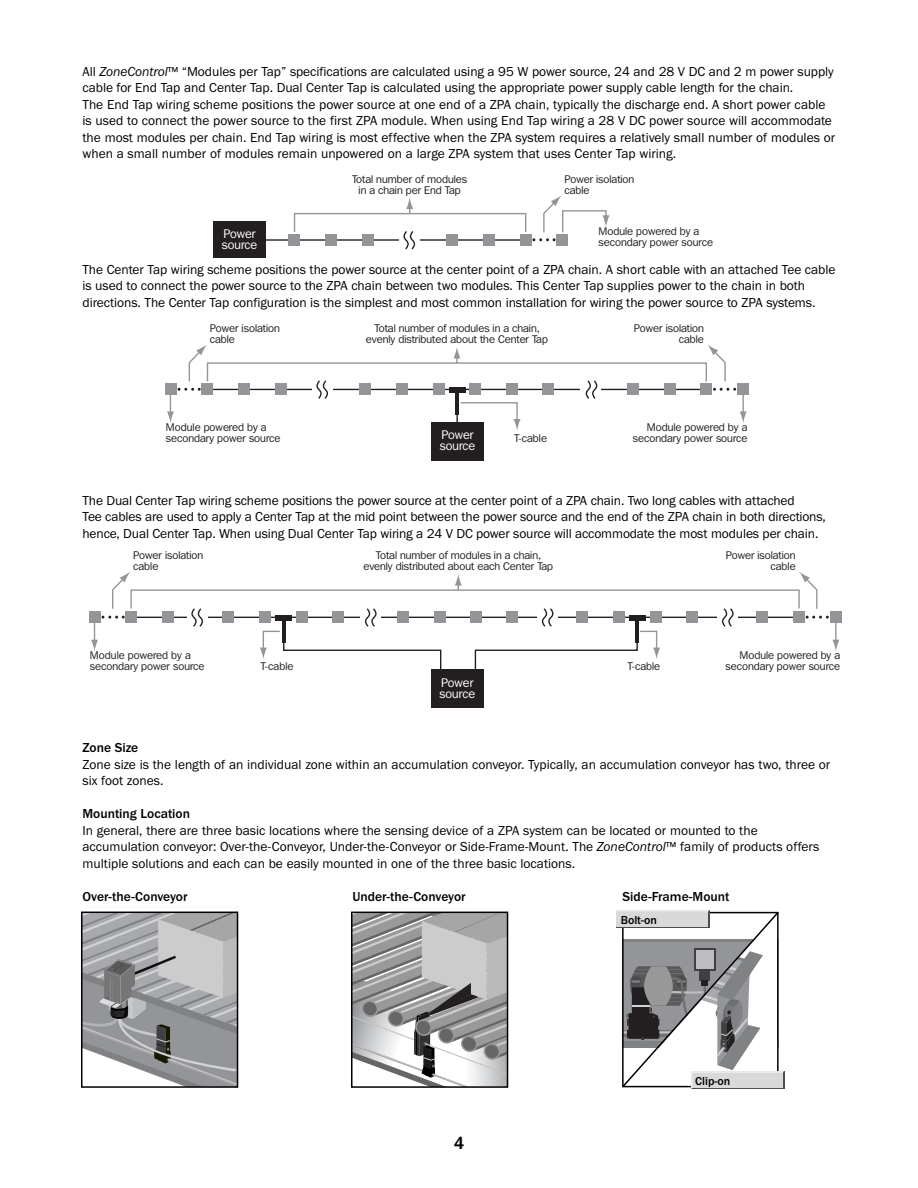
<style>
.page{position:relative;width:918px;height:1188px;background:#fff}
.page>*{position:absolute;margin:0;border:0;box-sizing:border-box;transform-origin:0 0}
.t1{font:500 18px "SICKTT Franklin";color:#000}
.t2{font:13.5px/16.5px "SICKTT Franklin";letter-spacing:-.005em;color:#000}
.t3{font:500 13.5px "SICKTT Franklin";color:#000}
.t4{font:12.45px/11.1px "Franklin ITCBQ";color:#fff}
.t5{font:500 12px "SICKTT Franklin";color:#000}
.t6{font:11.1px/11.1px "Franklin ITCBQ";color:#231f20}
.s1{font-style:italic}
</style>
<div class="page">
<div style="left:737px;top:384px;width:12px;height:11px;background:#939598"></div>
<div style="left:431px;top:422px;width:53px;height:39px;background:#231f20"></div>
<div style="left:165px;top:384px;width:11px;height:11px;background:#939598"></div>
<svg style="left:167px;top:344px;width:580px;height:86px"></svg>
<div style="left:89px;top:611px;width:11px;height:12px;background:#939598"></div>
<div style="left:830px;top:611px;width:11px;height:12px;background:#939598"></div>
<div style="left:431px;top:670px;width:53px;height:38px;background:#231f20"></div>
<svg style="left:91px;top:572px;width:748px;height:98px"></svg>
<svg style="left:84px;top:915px;width:151px;height:170px;background:#a6a7a8"></svg>
<div style="left:81px;top:912px;width:157px;height:176px;border:2px solid #000"></div>
<svg style="left:354px;top:915px;width:151px;height:170px"></svg>
<div style="left:351px;top:912px;width:157px;height:176px;border:2px solid #000"></div>
<div style="left:213px;top:221px;width:53px;height:37px;background:#231f20"></div>
<hr style="left:260px;top:239px;width:268px;height:2px;background:#231f20">
<div style="left:289px;top:234px;width:11px;height:11px;background:#939598"></div>
<svg style="left:293px;top:195px;width:316px;height:55px"></svg>
<div style="left:616px;top:910px;width:92px;height:16px;background:#d9d9d9"></div>
<svg style="left:617px;top:910px;width:167px;height:179px"></svg>
<p class="t2" style="left:82px;top:64px;width:754px">All <span class="s1">ZoneControl</span>™ “Modules per Tap” specifications are calculated using a 95 W power source, 24 and 28 V DC and 2 m power supply cable for End Tap and Center Tap. Dual Center Tap is calculated using the appropriate power supply cable length for the chain.<br>The End Tap wiring scheme positions the power source at one end of a ZPA chain, typically the discharge end. A short power cable is used to connect the power source to the first ZPA module. When using End Tap wiring a 28 V DC power source will accommodate the most modules per chain. End Tap wiring is most effective when the ZPA system requires a relatively small number of modules or when a small number of modules remain unpowered on a large ZPA system that uses Center Tap wiring.</p>
<p class="t4" style="left:222px;top:229px;width:37px">Power source</p>
<p class="t6" style="left:352px;top:174px;width:117px;text-align:center">Total number of modules in a chain per End Tap</p>
<p class="t6" style="left:564px;top:174px;width:71px">Power isolation cable</p>
<p class="t6" style="left:599px;top:227px;width:116px">Module powered by a secondary power source</p>
<p class="t2" style="left:83px;top:262px;width:755px">The Center Tap wiring scheme positions the power source at the center point of a ZPA chain. A short cable with an attached Tee cable is used to connect the power source to the ZPA chain between two modules. This Center Tap supplies power to the chain in both directions. The Center Tap configuration is the simplest and most common installation for wiring the power source to ZPA systems.</p>
<p class="t6" style="left:210px;top:324px;width:71px">Power isolation cable</p>
<p class="t6" style="left:634px;top:324px;width:71px;text-align:right">Power isolation cable</p>
<p class="t6" style="left:366px;top:324px;width:184px;text-align:center">Total number of modules in a chain, evenly distributed about the Center Tap</p>
<p class="t6" style="left:166px;top:423px;width:116px">Module powered by a secondary power source</p>
<p class="t6" style="left:647px;top:423px;width:102px">Module powered by a</p>
<p class="t4" style="left:441px;top:431px;width:34px">Power</p>
<p class="t6" style="left:633px;top:434px;width:116px">secondary power source</p>
<p class="t4" style="left:440px;top:442px;width:37px">source</p>
<p class="t6" style="left:514px;top:433px;width:34px">T-cable</p>
<p class="t2" style="left:83px;top:493px;width:745px">The Dual Center Tap wiring scheme positions the power source at the center point of a ZPA chain. Two long cables with attached<br>Tee cables are used to apply a Center Tap at the mid point between the power source and the end of the ZPA chain in both directions, hence, Dual Center Tap. When using Dual Center Tap wiring a 24 V DC power source will accommodate the most modules per chain.</p>
<p class="t6" style="left:133px;top:551px;width:71px">Power isolation cable</p>
<p class="t6" style="left:726px;top:551px;width:71px;text-align:right">Power isolation cable</p>
<p class="t6" style="left:363px;top:551px;width:191px;text-align:center">Total number of modules in a chain, evenly distributed about each Center Tap</p>
<p class="t6" style="left:90px;top:651px;width:116px">Module powered by a secondary power source</p>
<p class="t6" style="left:726px;top:651px;width:116px;text-align:right">Module powered by a secondary power source</p>
<p class="t6" style="left:260px;top:662px;width:34px">T-cable</p>
<p class="t6" style="left:627px;top:662px;width:34px">T-cable</p>
<p class="t4" style="left:440px;top:678px;width:37px">Power source</p>
<p class="t3" style="left:83px;top:743px;width:57px">Zone Size</p>
<p class="t2" style="left:83px;top:757px;width:749px">Zone size is the length of an individual zone within an accumulation conveyor. Typically, an accumulation conveyor has two, three or six foot zones.</p>
<p class="t3" style="left:83px;top:809px;width:109px">Mounting Location</p>
<p class="t2" style="left:83px;top:823px;width:738px">In general, there are three basic locations where the sensing device of a ZPA system can be located or mounted to the accumulation conveyor: Over-the-Conveyor, Under-the-Conveyor or Side-Frame-Mount. The <span class="s1">ZoneControl</span>™ family of products offers multiple solutions and each can be easily mounted in one of the three basic locations.</p>
<p class="t3" style="left:83px;top:892px;width:107px">Over-the-Conveyor</p>
<p class="t3" style="left:353px;top:892px;width:115px">Under-the-Conveyor</p>
<p class="t3" style="left:623px;top:892px;width:108px">Side-Frame-Mount</p>
<h1 class="t1" style="left:454px;top:1137px;width:12px">4</h1>
<p class="t5" style="left:621px;top:916px;width:38px">Bolt-on</p>
<p class="t5" style="left:695px;top:1077px;width:37px">Clip-on</p>
</div>
